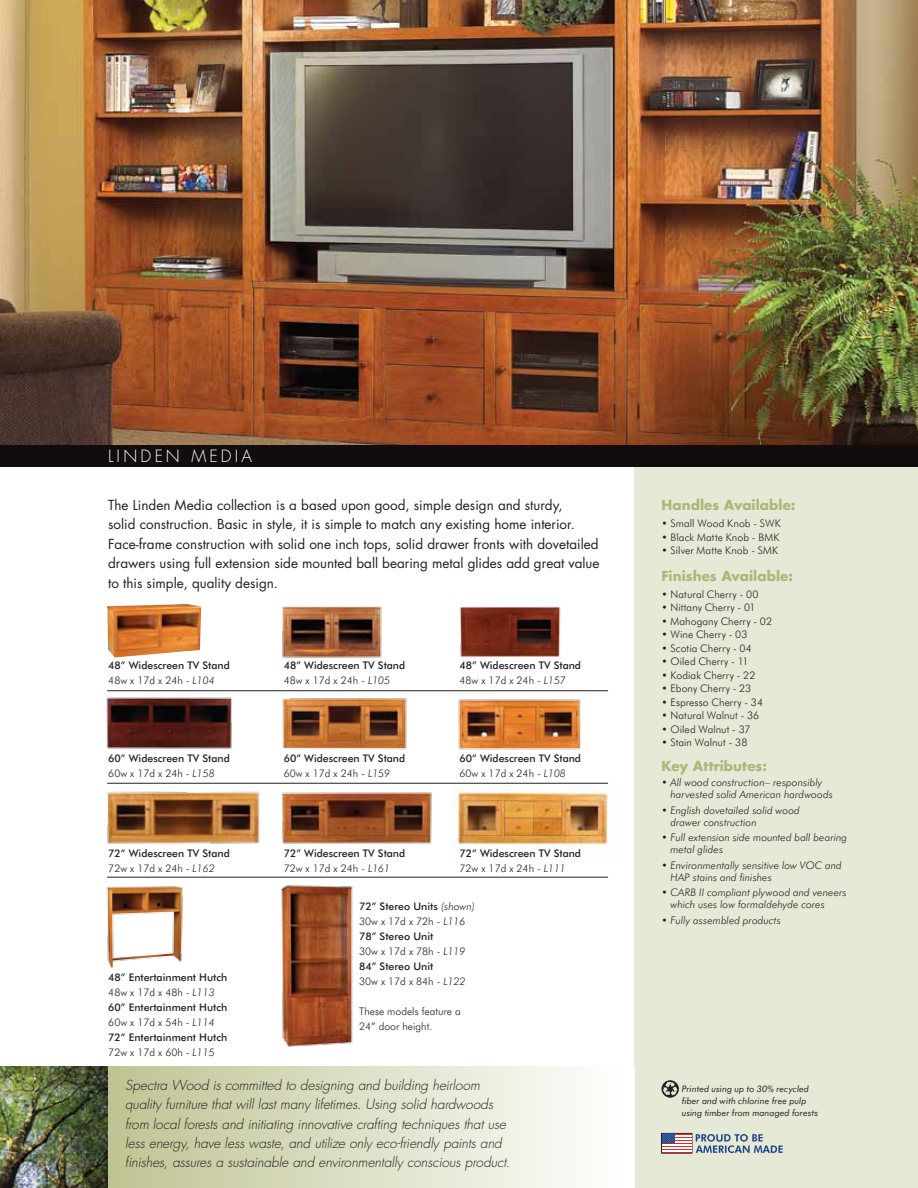
<style>
.page{position:relative;width:918px;height:1188px;background:#fff}
.page>*{position:absolute;margin:0;border:0;box-sizing:border-box;transform-origin:0 0}
.t1{font:300 16.5px "Futura";letter-spacing:.2em;color:#fff}
.t2{font:13.5px/19.5px "Futura";color:#231f20}
.t3{font:italic 300 13.5px/19.5px "Futura";letter-spacing:-.005em;color:#231f20}
.t4{font:700 13.5px "Futura";letter-spacing:.005em;color:#b0b579}
.t5{font:500 10.5px/15px "Futura BT";color:#231f20}
.t6{font:italic 300 10.5px/12px "Futura BT";letter-spacing:.005em;color:#231f20}
.t7{font:300 10.5px/15px "Futura BT";letter-spacing:.01em;color:#231f20}
.t8{font:italic 9px/12px "Futura BT";letter-spacing:.005em;color:#231f20}
.s1{font-weight:300}
.s2{font-weight:300;font-style:italic}
</style>
<div class="page">
<div style="left:634px;top:0;width:284px;height:1188px;background:#e7e9d7"></div>
<div style="left:661px;top:1133px;width:31px;height:21px;border:1px solid #231f20"></div>
<svg style="left:662px;top:1134px;width:121px;height:19px"></svg>
<hr style="left:662px;top:1150px;width:30px;height:1px;background:#fff">
<svg style="left:662px;top:1080px;width:17px;height:18px"></svg>
<div style="left:0;top:346px;width:918px;height:121px;background:#130c0e"></div>
<img style="left:0;top:0;width:918px;height:444px">
<svg style="left:108px;top:1066px;width:467px;height:122px;background:#dbdec3"></svg>
<img style="left:0;top:1066px;width:108px;height:122px">
<img style="left:281px;top:885px;width:72px;height:162px">
<img style="left:106px;top:886px;width:77px;height:82px">
<img style="left:459px;top:606px;width:102px;height:52px">
<img style="left:281px;top:792px;width:151px;height:52px">
<img style="left:106px;top:697px;width:126px;height:52px">
<hr style="left:107px;top:783px;width:501px;height:1px;background:#231f20">
<img style="left:282px;top:606px;width:100px;height:52px">
<img style="left:458px;top:699px;width:123px;height:51px">
<img style="left:107px;top:604px;width:95px;height:54px">
<img style="left:282px;top:698px;width:125px;height:52px">
<hr style="left:107px;top:690px;width:501px;height:1px;background:#231f20">
<hr style="left:107px;top:877px;width:501px;height:1px;background:#231f20">
<img style="left:452px;top:786px;width:157px;height:67px">
<img style="left:106px;top:791px;width:154px;height:53px">
<h1 class="t1" style="left:108px;top:445px;width:146px">LINDEN MEDIA</h1>
<p class="t2" style="left:108px;top:495px;width:493px">The Linden Media collection is a based upon good, simple design and sturdy,<br>solid construction. Basic in style, it is simple to match any existing home interior.<br>Face-frame construction with solid one inch tops, solid drawer fronts with dovetailed drawers using full extension side mounted ball bearing metal glides add great value to this simple, quality design.</p>
<p class="t4" style="left:662px;top:496px;width:136px">Handles Available:</p>
<p class="t7" style="left:662px;top:516px;width:121px">• Small Wood Knob - SWK</p>
<p class="t7" style="left:662px;top:529px;width:119px">• Black Matte Knob - BMK</p>
<p class="t7" style="left:662px;top:543px;width:118px">• Silver Matte Knob - SMK</p>
<p class="t4" style="left:662px;top:566px;width:133px">Finishes Available:</p>
<p class="t7" style="left:662px;top:587px;width:99px">• Natural Cherry - 00</p>
<p class="t7" style="left:662px;top:600px;width:96px">• Nittany Cherry - 01</p>
<p class="t7" style="left:662px;top:614px;width:112px">• Mahogany Cherry - 02</p>
<p class="t7" style="left:662px;top:627px;width:88px">• Wine Cherry - 03</p>
<p class="t7" style="left:662px;top:641px;width:92px">• Scotia Cherry - 04</p>
<p class="t7" style="left:662px;top:654px;width:89px">• Oiled Cherry - 11</p>
<p class="t7" style="left:662px;top:668px;width:95px">• Kodiak Cherry - 22</p>
<p class="t7" style="left:662px;top:681px;width:91px">• Ebony Cherry - 23</p>
<p class="t7" style="left:662px;top:695px;width:103px">• Espresso Cherry - 34</p>
<p class="t7" style="left:662px;top:708px;width:99px">• Natural Walnut - 36</p>
<p class="t7" style="left:662px;top:722px;width:91px">• Oiled Walnut - 37</p>
<p class="t7" style="left:662px;top:735px;width:87px">• Stain Walnut - 38</p>
<p class="t5" style="left:108px;top:658px;width:123px">48” Widescreen TV Stand<br><span class="s1">48w x 17d x 24h -</span> <span class="s2">L104</span></p>
<p class="t5" style="left:284px;top:658px;width:123px">48” Widescreen TV Stand<br><span class="s1">48w x 17d x 24h -</span> <span class="s2">L105</span></p>
<p class="t5" style="left:460px;top:658px;width:123px">48” Widescreen TV Stand<br><span class="s1">48w x 17d x 24h -</span> <span class="s2">L157</span></p>
<p class="t5" style="left:108px;top:751px;width:123px">60” Widescreen TV Stand<br><span class="s1">60w x 17d x 24h -</span> <span class="s2">L158</span></p>
<p class="t5" style="left:284px;top:751px;width:123px">60” Widescreen TV Stand<br><span class="s1">60w x 17d x 24h -</span> <span class="s2">L159</span></p>
<p class="t5" style="left:460px;top:751px;width:123px">60” Widescreen TV Stand<br><span class="s1">60w x 17d x 24h -</span> <span class="s2">L108</span></p>
<p class="t5" style="left:108px;top:846px;width:123px">72” Widescreen TV Stand<br><span class="s1">72w x 17d x 24h -</span> <span class="s2">L162</span></p>
<p class="t5" style="left:460px;top:846px;width:123px">72” Widescreen TV Stand<br><span class="s1">72w x 17d x 24h -</span> <span class="s2">L111</span></p>
<p class="t5" style="left:284px;top:846px;width:123px">72” Widescreen TV Stand<br><span class="s1">72w x 17d x 24h -</span> <span class="s2">L161</span></p>
<p class="t5" style="left:108px;top:970px;width:121px">48” Entertainment Hutch<br><span class="s1">48w x 17d x 48h -</span> <span class="s2">L113<br></span>60” Entertainment Hutch<br><span class="s1">60w x 17d x 54h -</span> <span class="s2">L114<br></span>72” Entertainment Hutch<br><span class="s1">72w x 17d x 60h -</span> <span class="s2">L115</span></p>
<p class="t5" style="left:359px;top:899px;width:117px">72” Stereo Units <span class="s2">(shown)<br></span><span class="s1">30w x 17d x 72h -</span> <span class="s2">L116<br></span>78” Stereo Unit<br><span class="s1">30w x 17d x 78h -</span> <span class="s2">L119<br></span>84” Stereo Unit<br><span class="s1">30w x 17d x 84h -</span> <span class="s2">L122</span></p>
<p class="t7" style="left:359px;top:1004px;width:103px">These models feature a<br>24” door height.</p>
<p class="t3" style="left:125px;top:1075px;width:386px">Spectra Wood is committed to designing and building heirloom quality furniture that will last many lifetimes. Using solid hardwoods from local forests and initiating innovative crafting techniques that use less energy, have less waste, and utilize only eco-friendly paints and finishes, assures a sustainable and environmentally conscious product.</p>
<p class="t4" style="left:662px;top:756px;width:107px">Key Attributes:</p>
<p class="t6" style="left:670px;top:776px;width:164px;text-indent:-9px">• All wood construction– responsibly harvested solid American hardwoods</p>
<p class="t6" style="left:670px;top:804px;width:131px;text-indent:-9px">• English dovetailed solid wood drawer construction</p>
<p class="t6" style="left:670px;top:831px;width:178px;text-indent:-9px">• Full extension side mounted ball bearing metal glides</p>
<p class="t6" style="left:670px;top:859px;width:173px;text-indent:-9px">• Environmentally sensitive low VOC and<br>HAP stains and finishes</p>
<p class="t6" style="left:671px;top:886px;width:178px;text-indent:-9px">• CARB II compliant plywood and veneers which uses low formaldehyde cores</p>
<p class="t6" style="left:662px;top:914px;width:121px">• Fully assembled products</p>
<p class="t8" style="left:682px;top:1082px;width:138px">Printed using up to 30% recycled fiber and with chlorine free pulp using timber from managed forests</p>
</div>
